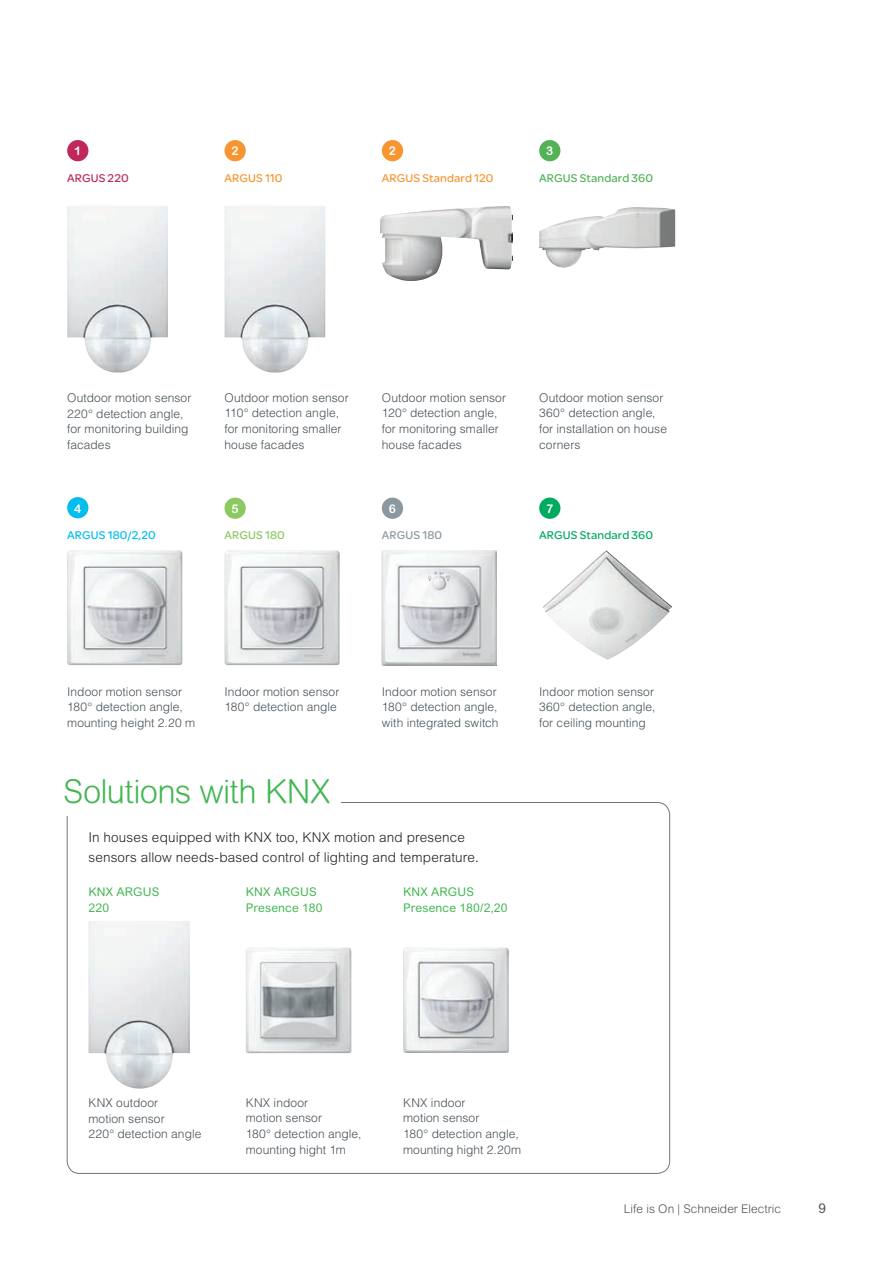
<style>
.page{position:relative;width:893px;height:1263px;background:#fff}
.page>*{position:absolute;margin:0;border:0;box-sizing:border-box;transform-origin:0 0}
.t1{font:300 33px "Arial Rounded MT Pro";letter-spacing:-.02em;color:#42b751}
.t2{font:300 13.5px/19.5px "Arial MT Pro";letter-spacing:.01em;color:#231f20}
.t3{font:13.5px "Arial MT Pro";color:#4d545a}
.t4{font:300 12px/15.8px "Helvetica LT Std";letter-spacing:.005em;color:#465057}
.t5{font:12px/15.8px "Arial Rounded MT Pro";letter-spacing:.015em;color:#42b751}
.t6{font:300 12px "Arial Rounded MT Pro";color:#4d545a}
.t7{font:12px "SE Optimist";letter-spacing:.015em;color:#f79531}
.t8{font:12px "SE Optimist";letter-spacing:.015em;color:#00aa5f}
.t9{font:12px "SE Optimist";letter-spacing:.015em;color:#52b256}
.t10{font:12px "SE Optimist";letter-spacing:.02em;color:#03bdef}
.t11{font:12px "SE Optimist";letter-spacing:.02em;color:#8cc961}
.t12{font:12px "SE Optimist";letter-spacing:.02em;color:#8c989f}
.t13{font:12px "SE Optimist";letter-spacing:.02em;color:#c0285c}
.t14{font:700 12px "Arial Rounded MT Pro";color:#fff}
</style>
<div class="page">
<div style="left:67px;top:140px;width:21px;height:21px;background:#c0285c;border-radius:50%"></div>
<img style="left:67px;top:206px;width:100px;height:167px">
<img style="left:225px;top:206px;width:100px;height:167px">
<div style="left:225px;top:140px;width:21px;height:21px;background:#f79531;border-radius:50%"></div>
<div style="left:382px;top:140px;width:21px;height:21px;background:#f79531;border-radius:50%"></div>
<div style="left:539px;top:140px;width:21px;height:21px;background:#52b256;border-radius:50%"></div>
<img style="left:539px;top:207px;width:97px;height:61px">
<img style="left:380px;top:206px;width:133px;height:75px">
<img style="left:67px;top:550px;width:115px;height:115px">
<img style="left:225px;top:550px;width:115px;height:115px">
<img style="left:382px;top:550px;width:115px;height:115px">
<div style="left:67px;top:497px;width:21px;height:21px;background:#03bdef;border-radius:50%"></div>
<img style="left:543px;top:550px;width:129px;height:109px">
<div style="left:225px;top:498px;width:21px;height:21px;background:#8cc961;border-radius:50%"></div>
<div style="left:382px;top:498px;width:21px;height:21px;background:#8c989f;border-radius:50%"></div>
<div style="left:539px;top:498px;width:21px;height:21px;background:#00aa5f;border-radius:50%"></div>
<img style="left:403px;top:947px;width:106px;height:106px">
<img style="left:246px;top:947px;width:105px;height:106px">
<img style="left:89px;top:921px;width:101px;height:167px">
<p class="t14" style="left:74px;top:144px;width:9px">1</p>
<p class="t14" style="left:232px;top:144px;width:9px">2</p>
<p class="t14" style="left:389px;top:144px;width:9px">2</p>
<p class="t14" style="left:546px;top:144px;width:9px">3</p>
<p class="t13" style="left:67px;top:170px;width:63px">ARGUS 220</p>
<p class="t7" style="left:224px;top:170px;width:59px">ARGUS 110</p>
<p class="t7" style="left:382px;top:170px;width:113px">ARGUS Standard 120</p>
<p class="t9" style="left:539px;top:170px;width:115px">ARGUS Standard 360</p>
<p class="t4" style="left:67px;top:389px;width:126px">Outdoor motion sensor<br>220° detection angle, for monitoring building facades</p>
<p class="t4" style="left:225px;top:389px;width:126px">Outdoor motion sensor<br>110° detection angle, for monitoring smaller house facades</p>
<p class="t4" style="left:382px;top:389px;width:126px">Outdoor motion sensor<br>120° detection angle, for monitoring smaller house facades</p>
<p class="t4" style="left:539px;top:389px;width:129px">Outdoor motion sensor<br>360° detection angle, for installation on house corners</p>
<p class="t14" style="left:74px;top:501px;width:9px">4</p>
<p class="t14" style="left:232px;top:501px;width:9px">5</p>
<p class="t14" style="left:389px;top:501px;width:9px">6</p>
<p class="t14" style="left:546px;top:501px;width:9px">7</p>
<p class="t10" style="left:67px;top:527px;width:90px">ARGUS 180/2,20</p>
<p class="t11" style="left:225px;top:527px;width:62px">ARGUS 180</p>
<p class="t12" style="left:382px;top:527px;width:62px">ARGUS 180</p>
<p class="t8" style="left:539px;top:527px;width:115px">ARGUS Standard 360</p>
<p class="t4" style="left:67px;top:683px;width:129px">Indoor motion sensor<br>180° detection angle, mounting height 2.20 m</p>
<p class="t4" style="left:224px;top:683px;width:116px">Indoor motion sensor<br>180° detection angle</p>
<p class="t4" style="left:382px;top:683px;width:118px">Indoor motion sensor<br>180° detection angle, with integrated switch</p>
<p class="t4" style="left:539px;top:683px;width:118px">Indoor motion sensor<br>360° detection angle, for ceiling mounting</p>
<h1 class="t1" style="left:63px;top:772px;width:269px">Solutions with KNX</h1>
<p class="t2" style="left:88px;top:828px;width:392px">In houses equipped with KNX too, KNX motion and presence sensors allow needs-based control of lighting and temperature.</p>
<p class="t5" style="left:88px;top:884px;width:72px">KNX ARGUS<br>220</p>
<p class="t5" style="left:246px;top:884px;width:78px">KNX ARGUS<br>Presence 180</p>
<p class="t5" style="left:403px;top:884px;width:106px">KNX ARGUS<br>Presence 180/2,20</p>
<p class="t4" style="left:88px;top:1094px;width:114px">KNX outdoor<br>motion sensor<br>220° detection angle</p>
<p class="t4" style="left:246px;top:1094px;width:117px">KNX indoor<br>motion sensor<br>180° detection angle, mounting hight 1m</p>
<p class="t4" style="left:403px;top:1094px;width:120px">KNX indoor<br>motion sensor<br>180° detection angle, mounting hight 2.20m</p>
<p class="t6" style="left:624px;top:1201px;width:159px">Life is On | Schneider Electric</p>
<p class="t3" style="left:818px;top:1200px;width:9px">9</p>
</div>
